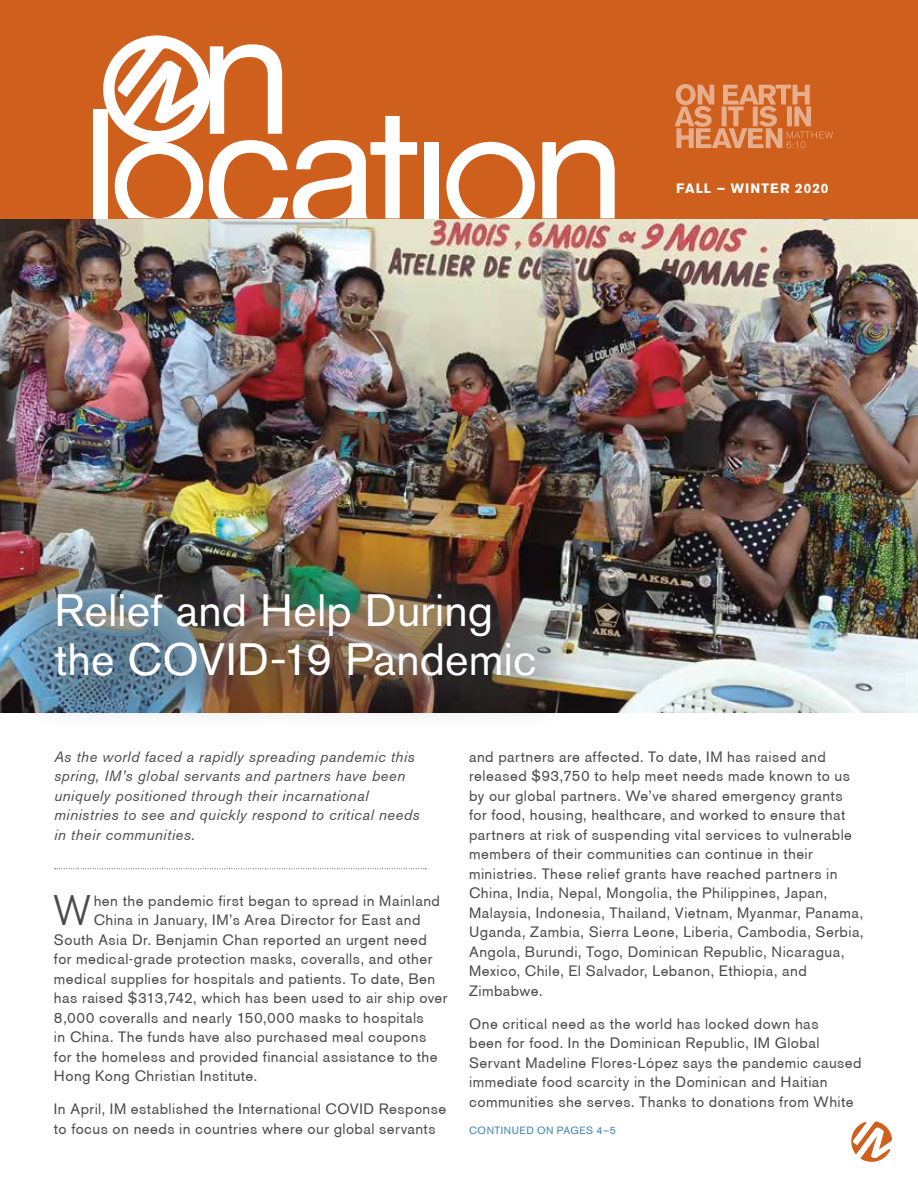
<style>
.page{position:relative;width:918px;height:1188px;background:#fff}
.page>*{position:absolute;margin:0;border:0;box-sizing:border-box;transform-origin:0 0}
.t1{font:45px/49.5px "Akzidenz Grotesk BE";letter-spacing:.005em;color:#fff}
.t2{font:300 42.6px "Berthold Akzidenz Grotesk BE";color:#4b4b4b}
.t3{font:15px/19.5px "Berthold Akzidenz Grotesk BE";letter-spacing:.03em;color:#4b4b4b}
.t4{font:italic 15px/19.5px "Berthold Akzidenz Grotesk BE";letter-spacing:.025em;color:#4b4b4b}
.t5{font:700 13.5px "Akzidenz Grotesk BE";letter-spacing:.075em;color:#fff}
.t6{font:10.5px "Berthold Akzidenz Grotesk BE";letter-spacing:.05em;color:#3c83af}
</style>
<div class="page">
<img style="left:0;top:218px;width:918px;height:495px">
<svg style="left:851px;top:1121px;width:41px;height:41px"></svg>
<div style="left:0;top:0;width:918px;height:218px;background:#ce5f1d"></div>
<svg style="left:675px;top:84px;width:158px;height:64px"></svg>
<div style="left:94px;top:109px;width:14px;height:109px;background:#fff"></div>
<svg style="left:103px;top:35px;width:314px;height:183px"></svg>
<div style="left:424px;top:142px;width:14px;height:76px;background:#fff"></div>
<svg style="left:446px;top:142px;width:89px;height:76px"></svg>
<svg style="left:542px;top:140px;width:73px;height:78px"></svg>
<div style="left:0;top:537px;width:591px;height:196px;background:#4b4b4b;opacity:.4"></div>
<svg style="left:55px;top:868px;width:371px;height:1px"></svg>
<p class="t5" style="left:676px;top:181px;width:154px">FALL – WINTER 2020</p>
<h1 class="t1" style="left:54px;top:585px;width:484px">Relief and Help During the COVID-19 Pandemic</h1>
<p class="t4" style="left:54px;top:747px;width:367px">As the world faced a rapidly spreading pandemic this spring, IM’s global servants and partners have been uniquely positioned through their incarnational ministries to see and quickly respond to critical needs in their communities.</p>
<h2 class="t2" style="left:54px;top:887px;width:39px">W</h2>
<p class="t3" style="left:94px;top:891px;width:348px">hen the pandemic first began to spread in Mainland</p>
<p class="t3" style="left:94px;top:910px;width:328px">China in January, IM’s Area Director for East and</p>
<p class="t3" style="left:54px;top:930px;width:374px">South Asia Dr. Benjamin Chan reported an urgent need</p>
<p class="t3" style="left:54px;top:949px;width:380px">for medical-grade protection masks, coveralls, and other</p>
<p class="t3" style="left:54px;top:969px;width:383px">medical supplies for hospitals and patients. To date, Ben</p>
<p class="t3" style="left:54px;top:988px;width:395px">has raised $313,742, which has been used to air ship over</p>
<p class="t3" style="left:54px;top:1008px;width:371px">8,000 coveralls and nearly 150,000 masks to hospitals</p>
<p class="t3" style="left:54px;top:1027px;width:374px">in China. The funds have also purchased meal coupons</p>
<p class="t3" style="left:54px;top:1047px;width:385px">for the homeless and provided financial assistance to the</p>
<p class="t3" style="left:54px;top:1066px;width:205px">Hong Kong Christian Institute.</p>
<p class="t3" style="left:54px;top:1099px;width:394px">In April, IM established the International COVID Response to focus on needs in countries where our global servants</p>
<p class="t3" style="left:469px;top:747px;width:396px">and partners are affected. To date, IM has raised and released $93,750 to help meet needs made known to us by our global partners. We’ve shared emergency grants for food, housing, healthcare, and worked to ensure that partners at risk of suspending vital services to vulnerable members of their communities can continue in their ministries. These relief grants have reached partners in China, India, Nepal, Mongolia, the Philippines, Japan, Malaysia, Indonesia, Thailand, Vietnam, Myanmar, Panama, Uganda, Zambia, Sierra Leone, Liberia, Cambodia, Serbia, Angola, Burundi, Togo, Dominican Republic, Nicaragua, Mexico, Chile, El Salvador, Lebanon, Ethiopia, and Zimbabwe.</p>
<p class="t3" style="left:469px;top:1014px;width:394px">One critical need as the world has locked down has<br>been for food. In the Dominican Republic, IM Global Servant Madeline Flores-López says the pandemic caused immediate food scarcity in the Dominican and Haitian communities she serves. Thanks to donations from White</p>
<p class="t6" style="left:469px;top:1124px;width:148px">CONTINUED ON PAGES 4–5</p>
</div>
